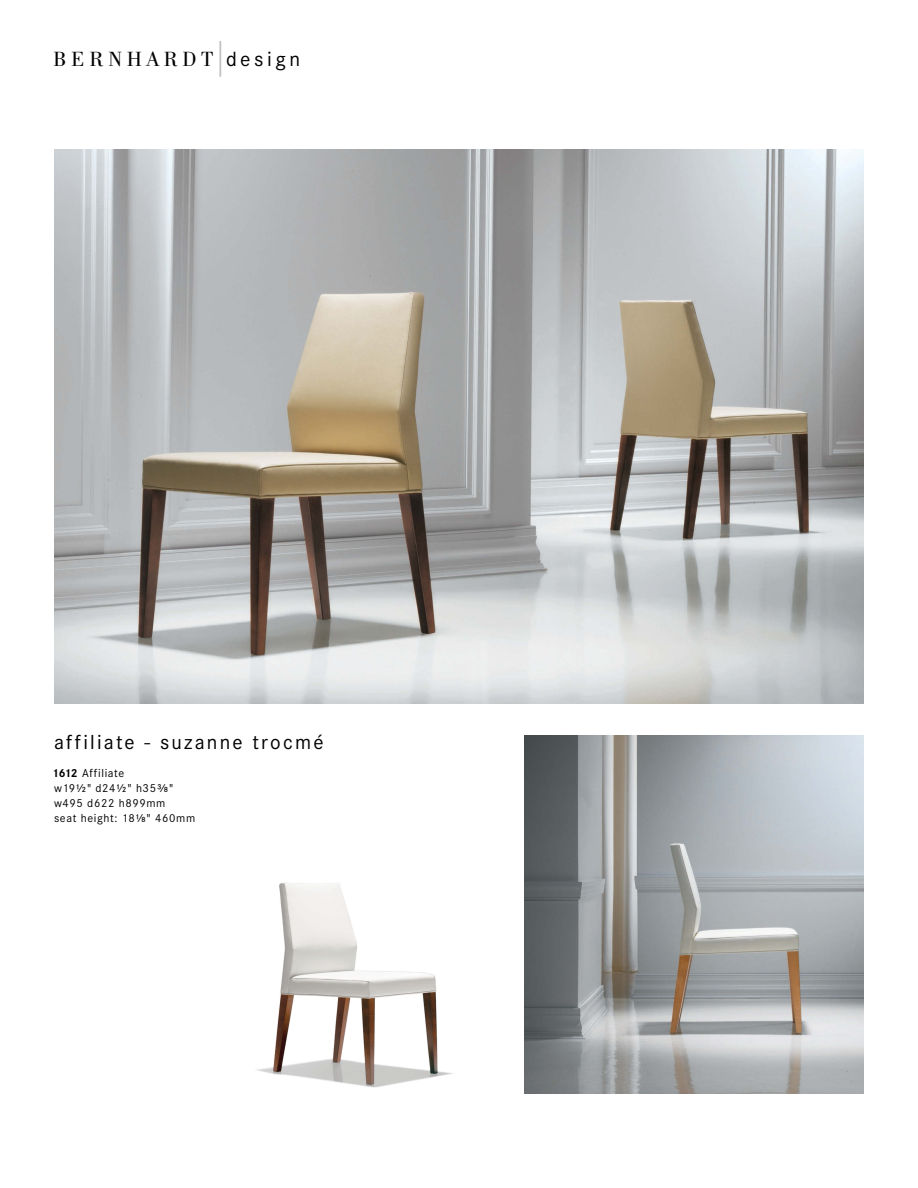
<style>
.page{position:relative;width:918px;height:1188px;background:#fff}
.page>*{position:absolute;margin:0;border:0;box-sizing:border-box;transform-origin:0 0}
.t1{font:48px "Corporate S Bernhardt";color:#000}
.t2{font:21px "Corporate S Bernhardt";letter-spacing:.105em;color:#000}
.t3{font:12px/15px "Corporate S Bernhardt";letter-spacing:.05em;color:#000}
.s1{color:#bcbec0}
.s2{font-family:"Corporate S";font-weight:700}
</style>
<div class="page">
<img style="left:54px;top:150px;width:810px;height:553px">
<img style="left:525px;top:735px;width:339px;height:358px">
<img style="left:256px;top:882px;width:198px;height:206px">
<h1 class="t1" style="left:54px;top:34px;width:246px">∞<span class="s1">≤</span>√</h1>
<h2 class="t2" style="left:54px;top:735px;width:271px">affiliate - suzanne trocmé</h2>
<p class="t3" style="left:52px;top:767px;width:144px"><span class="s2">1612</span> Affiliate<br>w19∑" d24∑" h35Ω" w495 d622 h899mm<br>seat height: 18∫" 460mm</p>
</div>
